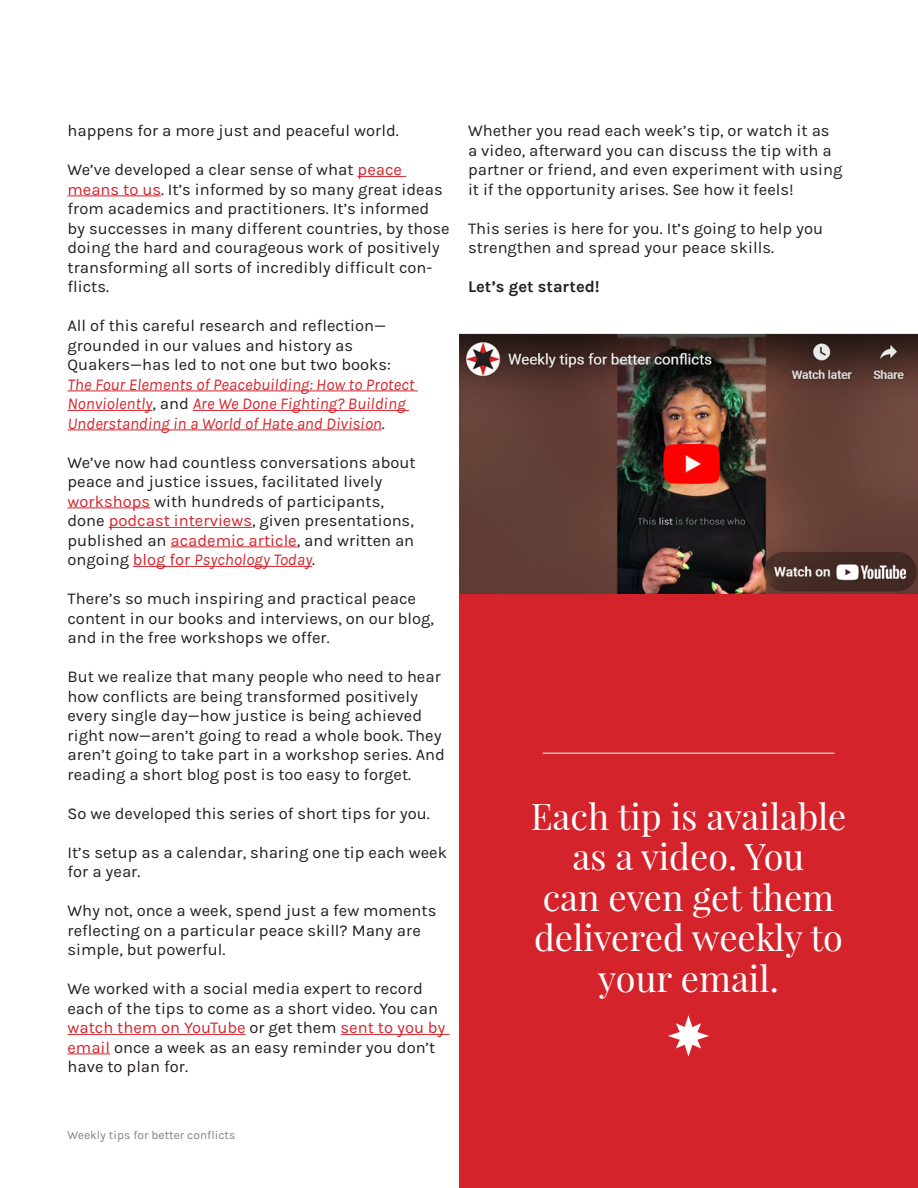
<style>
.page{position:relative;width:918px;height:1188px;background:#fff}
.page>*{position:absolute;margin:0;border:0;box-sizing:border-box;transform-origin:0 0}
.Large_Text___Quote{font:36px/40.5px "Playfair Display";color:#fff;text-align:center}
.Body_Copy{font:16.5px/19.5px "Karla";color:#231f20}
.Headline{font:16.5px/19.5px "Karla";color:#231f20}
.Body_Copy-2{font:italic 16.5px/19.5px "Karla";color:#d5232c}
.Body_Copy-3{font:700 16.5px "Karla";color:#231f20}
.t1{font:12px "Karla";color:#808285}
.s1{color:#d5232c}
.s2{font-style:normal;color:#231f20}
.s3{font-style:italic;color:#d5232c}
</style>
<div class="page">
<img style="left:459px;top:333px;width:459px;height:261px">
<div style="left:459px;top:594px;width:459px;height:594px;background:#d5232c"></div>
<svg style="left:668px;top:1015px;width:41px;height:42px"></svg>
<hr style="left:543px;top:753px;width:291px;height:1px;background:#fff">
<hr style="left:358px;top:176px;width:48px;height:1px;background:#d5232c">
<hr style="left:68px;top:195px;width:93px;height:1px;background:#d5232c">
<hr style="left:68px;top:390px;width:350px;height:1px;background:#d5232c">
<hr style="left:68px;top:410px;width:84px;height:1px;background:#d5232c">
<hr style="left:193px;top:410px;width:216px;height:1px;background:#d5232c">
<hr style="left:68px;top:429px;width:314px;height:1px;background:#d5232c">
<hr style="left:68px;top:507px;width:82px;height:1px;background:#d5232c">
<hr style="left:109px;top:527px;width:143px;height:1px;background:#d5232c">
<hr style="left:170px;top:546px;width:127px;height:1px;background:#d5232c">
<hr style="left:133px;top:566px;width:179px;height:1px;background:#d5232c">
<hr style="left:68px;top:1034px;width:178px;height:1px;background:#d5232c">
<hr style="left:341px;top:1034px;width:109px;height:1px;background:#d5232c">
<hr style="left:68px;top:1053px;width:42px;height:1px;background:#d5232c">
<p class="Headline" style="left:68px;top:121px;width:333px">happens for a more just and peaceful world.</p>
<p class="Headline" style="left:68px;top:160px;width:384px">We’ve developed a clear sense of what <span class="s1">peace means to us</span>. It’s informed by so many great ideas from academics and practitioners. It’s informed by successes in many different countries, by those doing the hard and courageous work of positively transforming all sorts of incredibly difficult con&shy;flicts.</p>
<p class="Body_Copy-2" style="left:68px;top:316px;width:348px"><span class="s2">All of this careful research and reflection— grounded in our values and history as Quakers—has led to not one but two books:<br></span>The Four Elements of Peacebuilding: How to Protect Nonviolently<span class="s2">, and</span> Are We Done Fighting? Building Understanding in a World of Hate and Division<span class="s2">.</span></p>
<p class="Body_Copy" style="left:68px;top:453px;width:350px">We’ve now had countless conversations about peace and justice issues, facilitated lively <span class="s1">workshops</span> with hundreds of participants, done <span class="s1">podcast interviews</span>, given presentations, published an <span class="s1">academic article</span>, and written an ongoing <span class="s1">blog for</span> <span class="s3">Psychology Today</span>.</p>
<p class="Body_Copy" style="left:68px;top:589px;width:368px">There’s so much inspiring and practical peace content in our books and interviews, on our blog, and in the free workshops we offer.</p>
<p class="Body_Copy" style="left:68px;top:667px;width:379px">But we realize that many people who need to hear how conflicts are being transformed positively every single day—how justice is being achieved right now—aren’t going to read a whole book. They aren’t going to take part in a workshop series. And reading a short blog post is too easy to forget.</p>
<p class="Body_Copy" style="left:68px;top:804px;width:364px">So we developed this series of short tips for you.</p>
<p class="Body_Copy" style="left:68px;top:843px;width:381px">It’s setup as a calendar, sharing one tip each week for a year.</p>
<p class="Body_Copy" style="left:68px;top:901px;width:370px">Why not, once a week, spend just a few moments reflecting on a particular peace skill? Many are simple, but powerful.</p>
<p class="Body_Copy" style="left:68px;top:979px;width:380px">We worked with a social media expert to record each of the tips to come as a short video. You can <span class="s1">watch them on YouTube</span> or get them <span class="s1">sent to you by email</span> once a week as an easy reminder you don’t have to plan for.</p>
<p class="Body_Copy" style="left:468px;top:121px;width:376px">Whether you read each week’s tip, or watch it as a video, afterward you can discuss the tip with a partner or friend, and even experiment with using it if the opportunity arises. See how it feels!</p>
<p class="Body_Copy" style="left:468px;top:219px;width:357px">This series is here for you. It’s going to help you strengthen and spread your peace skills.</p>
<p class="Body_Copy-3" style="left:468px;top:277px;width:133px">Let’s get started!</p>
<p class="Large_Text___Quote" style="left:531px;top:796px;width:317px">Each tip is available as a video. You<br>can even get them delivered weekly to your email.</p>
<p class="t1" style="left:68px;top:1129px;width:169px">Weekly tips for better conflicts</p>
</div>
